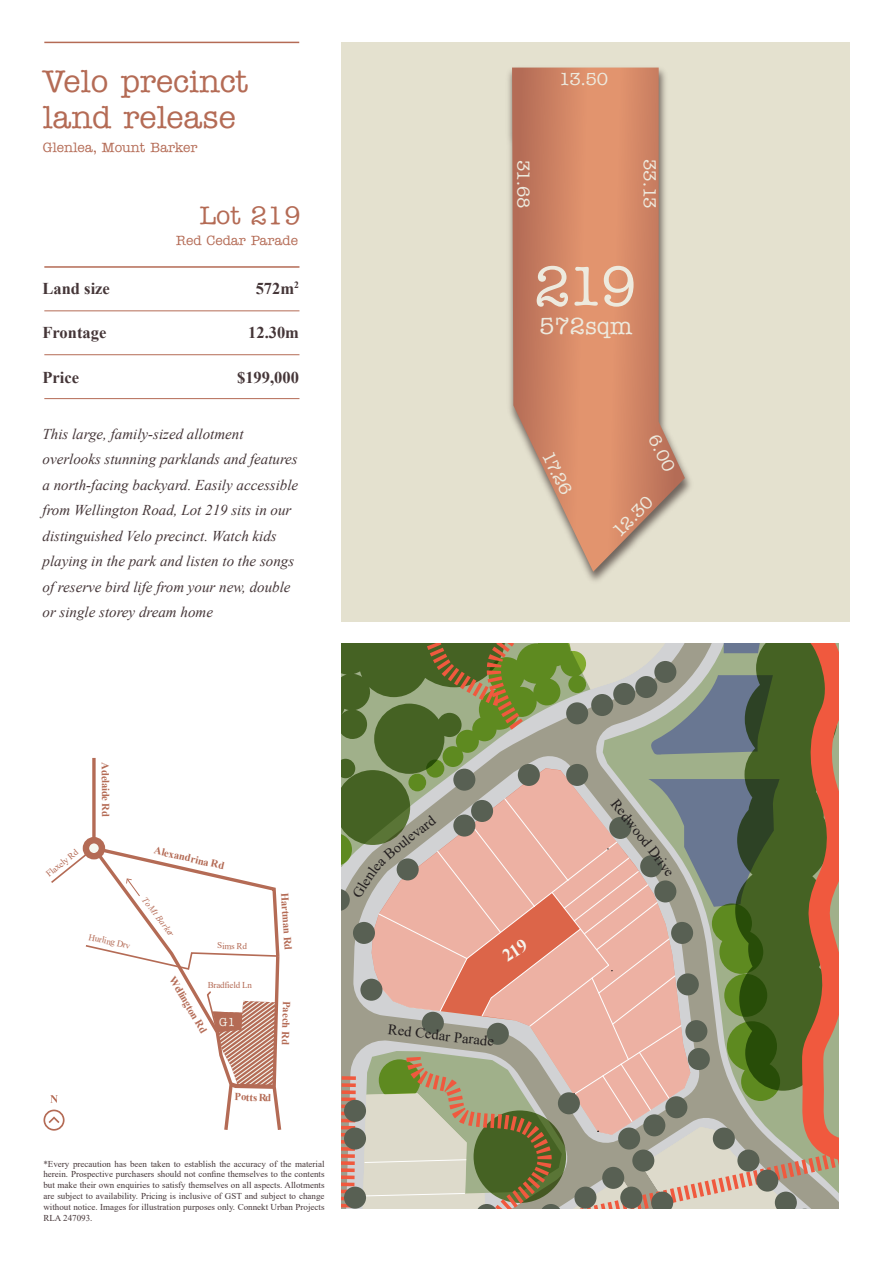
<style>
.page{position:relative;width:893px;height:1263px;background:#fff}
.page>*{position:absolute;margin:0;border:0;box-sizing:border-box;transform-origin:0 0}
.t1{font:57.45px "American Typewriter";color:#edeade}
.t2{font:500 31.5px/36px "American Typewriter ITC Pro";color:#b46b55}
.Body_Text_Normal{font:500 25.5px "American Typewriter ITC Pro";color:#b46b55}
.t3{font:24px "American Typewriter";color:#edeade}
.t4{font:17.85px "American Typewriter";letter-spacing:-.03em;color:#edeade}
.Body_Text_Normal-2{font:700 16.5px "Times New Roman";color:#453638}
.Italic_Description{font:italic 15px/25.5px "Times New Roman";color:#453638}
.t5{font:14.7px "Times New Roman";color:#231f20}
.Body_Text_Normal-3{font:500 13.5px "American Typewriter ITC Pro";color:#b46b55}
.t6{font:11.85px "American Typewriter";color:#f5f6ef}
.t7{font:700 10.65px "Times New Roman";letter-spacing:-.03em;color:#b46b55}
.t8{font:9px/10.8px "Times New Roman";color:#453638;text-align:justify}
.t9{font:9px "Times New Roman";letter-spacing:-.02em;color:#b46b55}
.t10{font:italic 9px "Times New Roman";color:#b46b55}
</style>
<div class="page">
<svg style="left:92px;top:757px;width:12px;height:85px"></svg>
<div style="left:83px;top:837px;width:22px;height:22px;border:6px solid #b46b55;border-radius:50%"></div>
<svg style="left:43px;top:844px;width:239px;height:287px"></svg>
<hr style="left:44px;top:42px;width:255px;height:1px;background:#b46b55">
<hr style="left:44px;top:266px;width:255px;height:2px;background:#b46b55">
<hr style="left:44px;top:310px;width:255px;height:1px;background:#b46b55">
<hr style="left:44px;top:354px;width:255px;height:1px;background:#b46b55">
<hr style="left:44px;top:398px;width:255px;height:1px;background:#b46b55">
<div style="left:341px;top:42px;width:509px;height:580px;background:#e4e1cf"></div>
<img style="left:508px;top:67px;width:183px;height:514px">
<svg style="left:512px;top:68px;width:173px;height:504px"></svg>
<svg style="left:342px;top:643px;width:497px;height:566px;background:#a3967b"></svg>
<h2 class="t2" style="left:43px;top:63px;width:207px">Velo precinct land release</h2>
<h3 class="Body_Text_Normal-3" style="left:43px;top:139px;width:156px">Glenlea, Mount Barker</h3>
<p class="Body_Text_Normal" style="left:200px;top:200px;width:102px">Lot 219</p>
<p class="Body_Text_Normal-3" style="left:176px;top:232px;width:123px">Red Cedar Parade</p>
<p class="Body_Text_Normal-2" style="left:43px;top:276px;width:69px">Land size</p>
<p class="Body_Text_Normal-2" style="left:256px;top:276px;width:45px">572m<sup>2</sup></p>
<p class="Body_Text_Normal-2" style="left:43px;top:320px;width:65px">Frontage</p>
<p class="Body_Text_Normal-2" style="left:248px;top:320px;width:52px">12.30m</p>
<p class="Body_Text_Normal-2" style="left:43px;top:366px;width:38px">Price</p>
<p class="Body_Text_Normal-2" style="left:237px;top:366px;width:63px">$199,000</p>
<p class="Italic_Description" style="left:43px;top:420px;width:257px">This large, family-sized allotment overlooks stunning parklands and features a north-facing backyard. Easily accessible from Wellington Road, Lot 219 sits in our distinguished Velo precinct. Watch kids playing in the park and listen to the songs of reserve bird life from your new, double or single storey dream home</p>
<p class="t7" style="left:113px;top:762px;width:56px;rotate:90deg">Adelaide Rd</p>
<p class="t9" style="left:43px;top:870px;width:40px;rotate:-39deg">Flaxely Rd</p>
<p class="t9" style="left:90px;top:930px;width:44px;rotate:12deg">Hurling Drv</p>
<p class="t7" style="left:156px;top:842px;width:73px;rotate:13deg">Alexandrina Rd</p>
<p class="t10" style="left:149px;top:894px;width:48px;rotate:52deg">To Mt Barker</p>
<p class="t9" style="left:218px;top:939px;width:31px;rotate:2deg">Sims Rd</p>
<p class="t7" style="left:179px;top:973px;width:66px;rotate:60deg">Wellington Rd</p>
<p class="t9" style="left:208px;top:979px;width:46px">Bradfield Ln</p>
<h3 class="t6" style="left:219px;top:1015px;width:17px">G1</h3>
<p class="t7" style="left:292px;top:892px;width:58px;rotate:86deg">Hartman Rd</p>
<p class="t7" style="left:295px;top:1001px;width:45px;rotate:92deg">Paech Rd</p>
<p class="t7" style="left:235px;top:1089px;width:38px;rotate:1deg">Potts Rd</p>
<p class="t8" style="left:43px;top:1158px;width:283px">*Every precaution has been taken to establish the accuracy of the material herein. Prospective purchasers should not confine themselves to the contents but make their own enquiries to satisfy themselves on all aspects. Allotments are subject to availability. Pricing is inclusive of GST and subject to change without notice. Images for illustration purposes only. Connekt Urban Projects RLA 247093.</p>
<p class="t4" style="left:559px;top:69px;width:51px">13.50</p>
<p class="t4" style="left:534px;top:160px;width:50px;rotate:90deg">31.68</p>
<p class="t4" style="left:660px;top:159px;width:51px;rotate:90deg">33.13</p>
<p class="t1" style="left:534px;top:253px;width:104px">219</p>
<p class="t3" style="left:539px;top:313px;width:95px">572sqm</p>
<p class="t4" style="left:556px;top:448px;width:47px;rotate:64deg">17.26</p>
<p class="t4" style="left:662px;top:431px;width:41px;rotate:64deg">6.00</p>
<p class="t4" style="left:608px;top:527px;width:51px;rotate:-46deg">12.30</p>
<p class="t5" style="left:407px;top:826px;width:28px;rotate:-38deg">vard</p>
<p class="t5" style="left:387px;top:842px;width:27px;rotate:-39deg">oule</p>
<p class="t5" style="left:389px;top:1019px;width:101px;rotate:6deg">Red Cedar Parad</p>
<p class="t5" style="left:622px;top:794px;width:72px;rotate:52deg">Redwood D</p>
</div>
